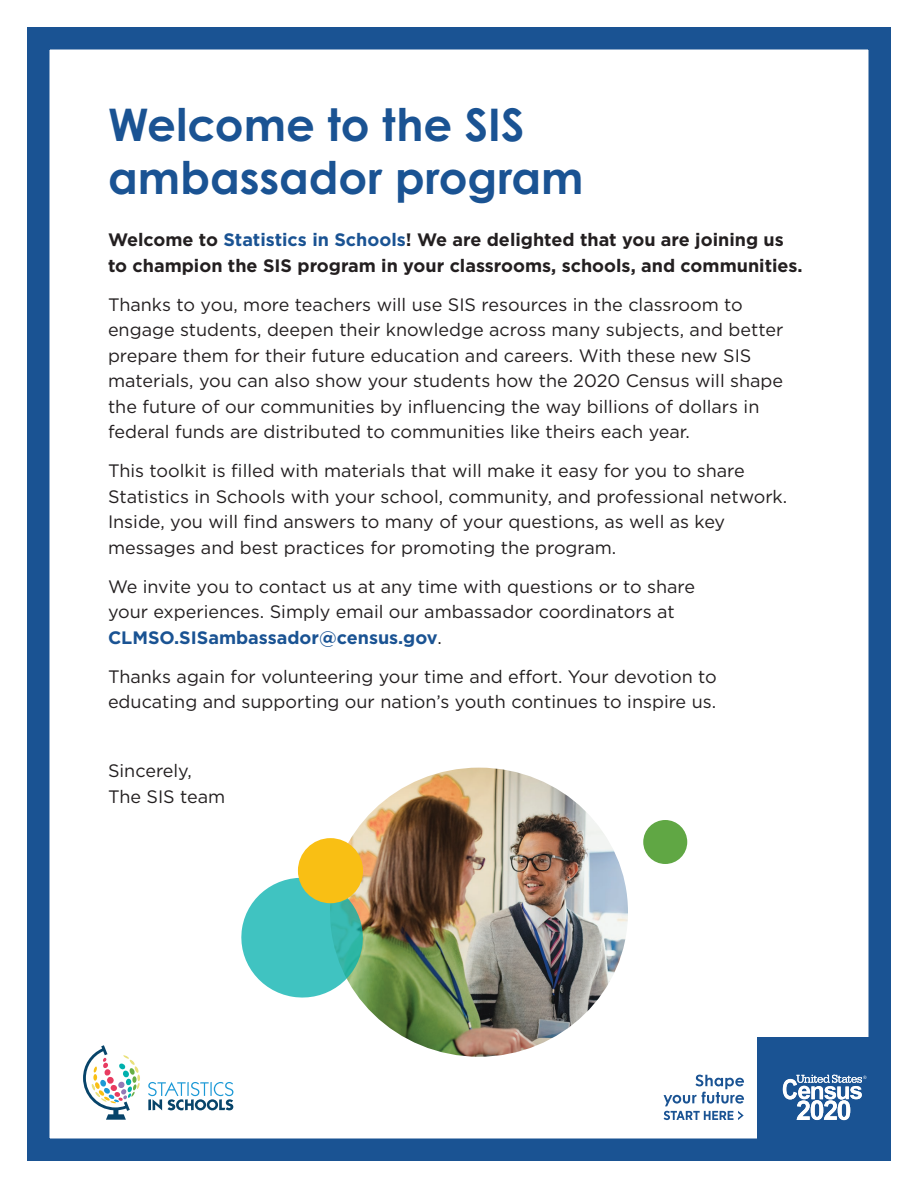
<style>
.page{position:relative;width:918px;height:1188px;background:#fff}
.page>*{position:absolute;margin:0;border:0;box-sizing:border-box;transform-origin:0 0}
.t1{font:700 45px/52.5px "Century Gothic Pro";color:#1a5393}
.Body_Copy{font:18px/25.5px "Gotham HTF";color:#231f20}
.Body_Copy-2{font:700 18px/25.5px "Gotham HTF";color:#231f20}
.s1{color:#1a5393}
.s2{font-weight:700;color:#1a5393}
</style>
<div class="page">
<div style="left:27px;top:27px;width:864px;height:1134px;border:22px solid #1a5393"></div>
<svg style="left:148px;top:1082px;width:85px;height:28px"></svg>
<svg style="left:83px;top:1045px;width:57px;height:75px"></svg>
<div style="left:758px;top:1037px;width:133px;height:124px;background:#1a5393"></div>
<div style="left:757px;top:1041px;width:128px;height:111px;background:#1a5393"></div>
<svg style="left:664px;top:1075px;width:80px;height:45px"></svg>
<svg style="left:783px;top:1075px;width:83px;height:45px"></svg>
<img style="left:336px;top:768px;width:292px;height:289px">
<svg style="left:241px;top:873px;width:126px;height:129px"></svg>
<div style="left:298px;top:838px;width:65px;height:65px;background:#f9bf14;border-radius:50%"></div>
<div style="left:643px;top:820px;width:44px;height:44px;background:#60a744;border-radius:50%"></div>
<h1 class="t1" style="left:108px;top:98px;width:477px">Welcome to the SIS ambassador program</h1>
<p class="Body_Copy-2" style="left:108px;top:227px;width:696px">Welcome to <span class="s1">Statistics in Schools</span>! We are delighted that you are joining us to champion the SIS program in your classrooms, schools, and communities.</p>
<p class="Body_Copy" style="left:108px;top:291px;width:677px">Thanks to you, more teachers will use SIS resources in the classroom to engage students, deepen their knowledge across many subjects, and better prepare them for their future education and careers. With these new SIS materials, you can also show your students how the 2020 Census will shape the future of our communities by influencing the way billions of dollars in federal funds are distributed to communities like theirs each year.</p>
<p class="Body_Copy" style="left:108px;top:458px;width:681px">This toolkit is filled with materials that will make it easy for you to share Statistics in Schools with your school, community, and professional network.<br>Inside, you will find answers to many of your questions, as well as key messages and best practices for promoting the program.</p>
<p class="Body_Copy" style="left:108px;top:573px;width:589px">We invite you to contact us at any time with questions or to share your experiences. Simply email our ambassador coordinators at<br><span class="s2">CLMSO.SISambassador@census.gov</span>.</p>
<p class="Body_Copy" style="left:108px;top:663px;width:610px">Thanks again for volunteering your time and effort. Your devotion to educating and supporting our nation’s youth continues to inspire us.</p>
<p class="Body_Copy" style="left:108px;top:758px;width:85px">Sincerely,</p>
<p class="Body_Copy" style="left:108px;top:783px;width:119px">The SIS team</p>
</div>
